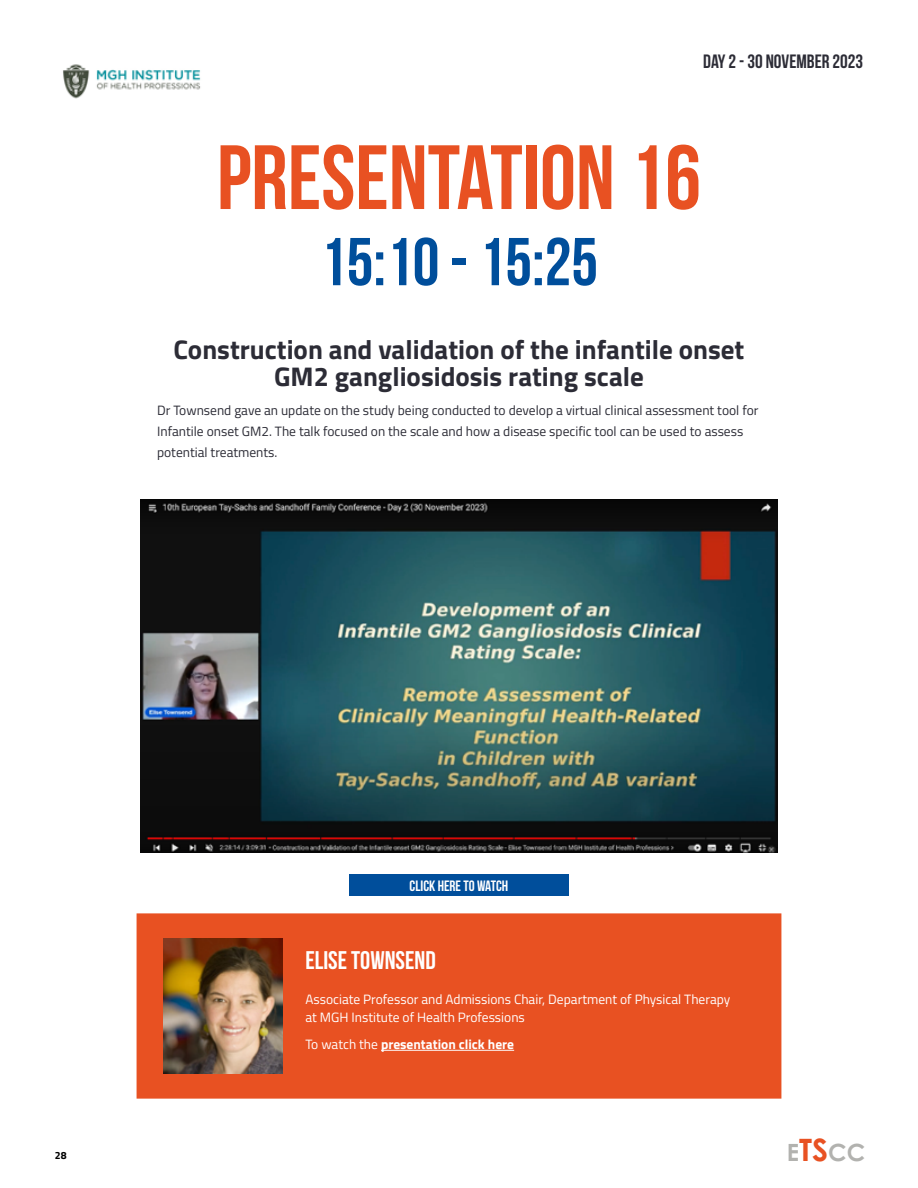
<style>
.page{position:relative;width:918px;height:1188px;background:#fff}
.page>*{position:absolute;margin:0;border:0;box-sizing:border-box;transform-origin:0 0}
.t1{font:91.05px "Bebas Neue";color:#e85122}
.t2{font:67.5px "Bebas Neue";color:#004e9b}
.t3{font:700 27px/27px "Titillium Web";color:#2c2c36;text-align:center}
.t4{font:25.5px "Bebas Neue";color:#fff}
.t5{font:700 23.7px "Century Gothic";color:#b2b2af}
.t6{font:19.35px "Bebas Neue";color:#2c2c36}
.t7{font:15px "Bebas Neue";color:#fff}
.t8{font:13.5px/21px "Titillium Web";color:#2c2c36}
.t9{font:13.5px/18px "Titillium Web";color:#fff}
.t10{font:700 13.5px "Titillium Web";color:#fff}
.t11{font:700 10.5px "Titillium Web";color:#000}
.s1{font-weight:400}
.s2{font-size:30.9px;color:#e85122}
</style>
<div class="page">
<div style="left:137px;top:913px;width:644px;height:186px;background:#e85122"></div>
<img style="left:164px;top:938px;width:118px;height:136px">
<img style="left:140px;top:499px;width:638px;height:353px">
<hr style="left:381px;top:1050px;width:133px;height:1px;background:#fff">
<img style="left:63px;top:64px;width:138px;height:35px">
<div style="left:349px;top:875px;width:220px;height:21px;background:#004e9b"></div>
<h3 class="t6" style="left:703px;top:51px;width:161px">DAY 2 - 30 NOVEMBER 2023</h3>
<h1 class="t1" style="left:217px;top:128px;width:486px">PRESENTATION 16</h1>
<h2 class="t2" style="left:320px;top:225px;width:280px">15:10 - 15:25</h2>
<h3 class="t3" style="left:174px;top:335px;width:572px">Construction and validation of the infantile onset<br>GM2 gangliosidosis rating scale</h3>
<p class="t8" style="left:157px;top:399px;width:603px">Dr Townsend gave an update on the study being conducted to develop a virtual clinical assessment tool for<br>Infantile onset GM2. The talk focused on the scale and how a disease specific tool can be used to assess potential treatments.</p>
<p class="t11" style="left:55px;top:1147px;width:13px">28</p>
<p class="t7" style="left:410px;top:877px;width:100px">CLICK HERE TO WATCH</p>
<h3 class="t4" style="left:305px;top:947px;width:132px">ELISE TOWNSEND</h3>
<p class="t9" style="left:305px;top:990px;width:426px">Associate Professor and Admissions Chair, Department of Physical Therapy at MGH Institute of Health Professions</p>
<p class="t10" style="left:305px;top:1034px;width:210px"><span class="s1">To watch the</span> presentation click here</p>
<h3 class="t5" style="left:787px;top:1134px;width:80px">E<span class="s2">TS</span>CC</h3>
</div>
